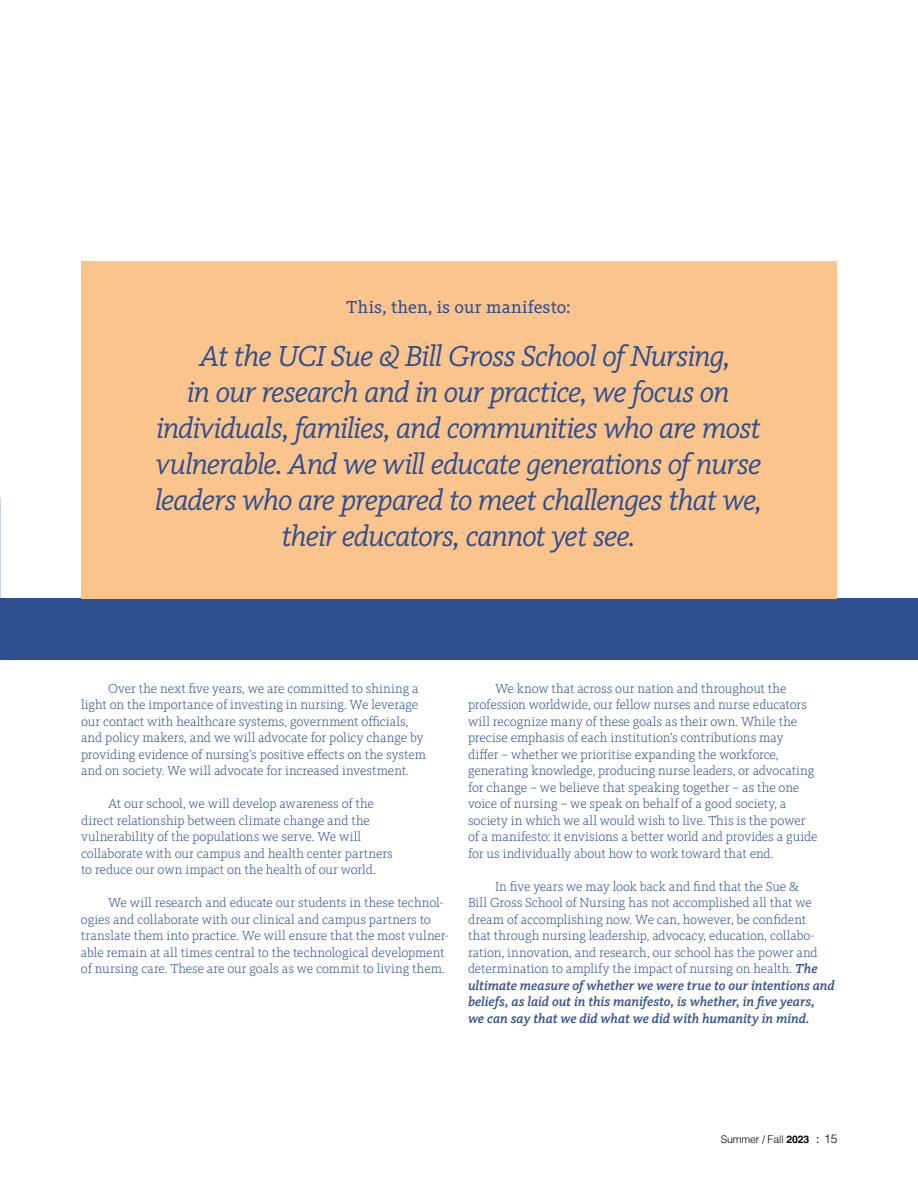
<style>
.page{position:relative;width:918px;height:1188px;background:#fff}
.page>*{position:absolute;margin:0;border:0;box-sizing:border-box;transform-origin:0 0}
.t1{font:italic 30px/36px "Kievit Slab OT";letter-spacing:-.035em;color:#2e4f90;text-align:center}
.t2{font:18px "Kievit Slab OT";letter-spacing:.01em;color:#2e4f90}
.t3{font:300 13.5px/16.5px "Kievit Slab OT";letter-spacing:-.005em;color:#2e4f90}
.t4{font:300 10.5px "Helvetica LT Pro";letter-spacing:-.01em;color:#000001}
.s1{font-weight:500;font-style:italic}
.s2{font-weight:700}
.s3{font-family:"Kievit Slab OT";font-weight:400;font-size:12px}
.s4{font-size:12px}
</style>
<div class="page">
<div style="left:0;top:598px;width:918px;height:62px;background:#2e4f90"></div>
<div style="left:81px;top:261px;width:756px;height:337px;background:#fcc48d"></div>
<h2 class="t2" style="left:346px;top:297px;width:226px">This, then, is our manifesto:</h2>
<p class="t1" style="left:155px;top:338px;width:609px">At the UCI Sue &amp; Bill Gross School of Nursing,<br>in our research and in our practice, we focus on individuals, families, and communities who are most vulnerable. And we will educate generations of nurse leaders who are prepared to meet challenges that we, their educators, cannot yet see.</p>
<p class="t3" style="left:81px;top:680px;width:347px;text-indent:27px">Over the next five years, we are committed to shining a light on the importance of investing in nursing. We leverage our contact with healthcare systems, government officials, and policy makers, and we will advocate for policy change by providing evidence of nursing’s positive effects on the system and on society. We will advocate for increased investment.</p>
<p class="t3" style="left:81px;top:796px;width:313px;text-indent:27px">At our school, we will develop awareness of the direct relationship between climate change and the vulnerability of the populations we serve. We will collaborate with our campus and health center partners to reduce our own impact on the health of our world.</p>
<p class="t3" style="left:81px;top:895px;width:369px;text-indent:27px">We will research and educate our students in these technol&shy;ogies and collaborate with our clinical and campus partners to translate them into practice. We will ensure that the most vulner&shy;able remain at all times central to the technological development of nursing care. These are our goals as we commit to living them.</p>
<p class="t3" style="left:468px;top:680px;width:351px;text-indent:27px">We know that across our nation and throughout the profession worldwide, our fellow nurses and nurse educators will recognize many of these goals as their own. While the precise emphasis of each institution’s contributions may differ – whether we prioritise expanding the workforce, generating knowledge, producing nurse leaders, or advocating for change – we believe that speaking together – as the one voice of nursing – we speak on behalf of a good society, a society in which we all would wish to live. This is the power of a manifesto: it envisions a better world and provides a guide for us individually about how to work toward that end.</p>
<p class="t3" style="left:468px;top:878px;width:368px;text-indent:27px">In five years we may look back and find that the Sue &amp;<br>Bill Gross School of Nursing has not accomplished all that we dream of accomplishing now. We can, however, be confident<br>that through nursing leadership, advocacy, education, collabo&shy;ration, innovation, and research, our school has the power and determination to amplify the impact of nursing on health. <span class="s1">The ultimate measure of whether we were true to our intentions and beliefs, as laid out in this manifesto, is whether, in five years,<br>we can say that we did what we did with humanity in mind.</span></p>
<p class="t4" style="left:721px;top:1133px;width:118px">Summer / Fall <span class="s2">2023</span> <span class="s3">:</span> <span class="s4">15</span></p>
</div>
